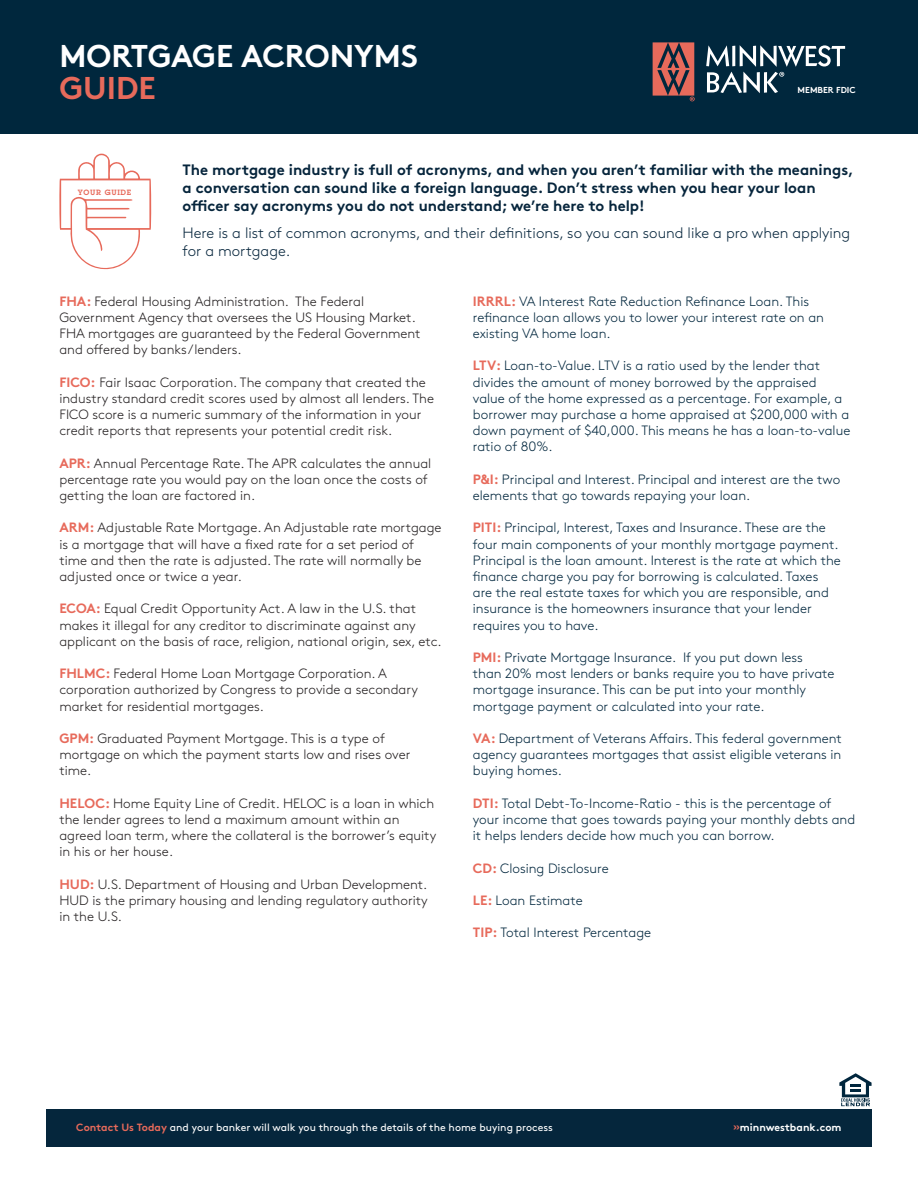
<style>
.page{position:relative;width:918px;height:1188px;background:#fff}
.page>*{position:absolute;margin:0;border:0;box-sizing:border-box;transform-origin:0 0}
.t1{font:700 31.5px/31.8px "Brown";color:#fff}
.t2{font:700 15px/18px "Brown";color:#06253c}
.t3{font:300 15px/18px "Brown";color:#06253c}
.t4{font:300 13.5px/16.2px "Brown";color:#231f20}
.t5{font:300 13.5px/16.2px "Brown";color:#00263d}
.t6{font:10.5px "Brown";color:#fff}
.t7{font:700 10.5px "Brown";color:#fff}
.t8{font:700 8.7px "Brown";color:#fff}
.t9{font:600 7.5px "Lubalin Graph Std";letter-spacing:.1em;color:#e76a5b}
.s1{color:#e76a5b}
.s2{font-weight:700;color:#e76a5b}
</style>
<div class="page">
<div style="left:0;top:0;width:918px;height:134px;background:#00273d"></div>
<svg style="left:706px;top:45px;width:139px;height:48px"></svg>
<svg style="left:653px;top:42px;width:42px;height:59px"></svg>
<svg style="left:59px;top:154px;width:92px;height:115px"></svg>
<div style="left:46px;top:1109px;width:826px;height:38px;background:#05263c"></div>
<svg style="left:839px;top:1073px;width:33px;height:33px"></svg>
<p class="t1" style="left:59px;top:36px;width:360px">MORTGAGE ACRONYMS<br><span class="s1">GUIDE</span></p>
<p class="t8" style="left:798px;top:83px;width:60px">MEMBER FDIC</p>
<p class="t9" style="left:78px;top:187px;width:55px">YOUR GUIDE</p>
<p class="t2" style="left:183px;top:160px;width:673px">The mortgage industry is full of acronyms, and when you aren’t familiar with the meanings, a conversation can sound like a foreign language. Don’t stress when you hear your loan officer say acronyms you do not understand; we’re here to help!</p>
<p class="t3" style="left:183px;top:223px;width:669px">Here is a list of common acronyms, and their definitions, so you can sound like a pro when applying for a mortgage.</p>
<p class="t4" style="left:59px;top:292px;width:363px"><span class="s2">FHA:</span> Federal Housing Administration. The Federal Government Agency that oversees the US Housing Market.<br>FHA mortgages are guaranteed by the Federal Government and offered by banks/lenders.</p>
<p class="t4" style="left:59px;top:373px;width:376px"><span class="s2">FICO:</span> Fair Isaac Corporation. The company that created the industry standard credit scores used by almost all lenders. The FICO score is a numeric summary of the information in your credit reports that represents your potential credit risk.</p>
<p class="t4" style="left:59px;top:454px;width:373px"><span class="s2">APR:</span> Annual Percentage Rate. The APR calculates the annual percentage rate you would pay on the loan once the costs of getting the loan are factored in.</p>
<p class="t4" style="left:59px;top:519px;width:384px"><span class="s2">ARM:</span> Adjustable Rate Mortgage. An Adjustable rate mortgage is a mortgage that will have a fixed rate for a set period of time and then the rate is adjusted. The rate will normally be adjusted once or twice a year.</p>
<p class="t4" style="left:59px;top:600px;width:384px"><span class="s2">ECOA:</span> Equal Credit Opportunity Act. A law in the U.S. that makes it illegal for any creditor to discriminate against any applicant on the basis of race, religion, national origin, sex, etc.</p>
<p class="t4" style="left:59px;top:664px;width:360px"><span class="s2">FHLMC:</span> Federal Home Loan Mortgage Corporation. A corporation authorized by Congress to provide a secondary market for residential mortgages.</p>
<p class="t4" style="left:59px;top:729px;width:353px"><span class="s2">GPM:</span> Graduated Payment Mortgage. This is a type of mortgage on which the payment starts low and rises over time.</p>
<p class="t4" style="left:59px;top:794px;width:378px"><span class="s2">HELOC:</span> Home Equity Line of Credit. HELOC is a loan in which the lender agrees to lend a maximum amount within an agreed loan term, where the collateral is the borrower’s equity in his or her house.</p>
<p class="t4" style="left:59px;top:875px;width:370px;text-align:justify"><span class="s2">HUD:</span> U.S. Department of Housing and Urban Development.<br>HUD is the primary housing and lending regulatory authority in the U.S.</p>
<p class="t5" style="left:473px;top:292px;width:353px"><span class="s2">IRRRL:</span> VA Interest Rate Reduction Refinance Loan. This refinance loan allows you to lower your interest rate on an existing VA home loan.</p>
<p class="t5" style="left:473px;top:357px;width:379px"><span class="s2">LTV:</span> Loan-to-Value. LTV is a ratio used by the lender that divides the amount of money borrowed by the appraised value of the home expressed as a percentage. For example, a borrower may purchase a home appraised at $200,000 with a down payment of $40,000. This means he has a loan-to-value ratio of 80%.</p>
<p class="t5" style="left:473px;top:470px;width:369px"><span class="s2">P&amp;I:</span> Principal and Interest. Principal and interest are the two elements that go towards repaying your loan.</p>
<p class="t5" style="left:473px;top:519px;width:370px"><span class="s2">PITI:</span> Principal, Interest, Taxes and Insurance. These are the four main components of your monthly mortgage payment.<br>Principal is the loan amount. Interest is the rate at which the finance charge you pay for borrowing is calculated. Taxes are the real estate taxes for which you are responsible, and insurance is the homeowners insurance that your lender requires you to have.</p>
<p class="t5" style="left:473px;top:648px;width:363px"><span class="s2">PMI:</span> Private Mortgage Insurance. If you put down less than 20% most lenders or banks require you to have private mortgage insurance. This can be put into your monthly mortgage payment or calculated into your rate.</p>
<p class="t5" style="left:473px;top:729px;width:371px;text-align:justify"><span class="s2">VA:</span> Department of Veterans Affairs. This federal government agency guarantees mortgages that assist eligible veterans in buying homes.</p>
<p class="t5" style="left:473px;top:794px;width:384px"><span class="s2">DTI:</span> Total Debt-To-Income-Ratio - this is the percentage of your income that goes towards paying your monthly debts and it helps lenders decide how much you can borrow.</p>
<p class="t5" style="left:473px;top:859px;width:137px"><span class="s2">CD:</span> Closing Disclosure</p>
<p class="t5" style="left:473px;top:891px;width:111px"><span class="s2">LE:</span> Loan Estimate</p>
<p class="t5" style="left:473px;top:924px;width:180px"><span class="s2">TIP:</span> Total Interest Percentage</p>
<p class="t6" style="left:76px;top:1120px;width:478px"><span class="s2">Contact Us Today</span> and your banker will walk you through the details of the home buying process</p>
<p class="t7" style="left:733px;top:1119px;width:110px"><span class="s1">»</span>minnwestbank.com</p>
</div>
